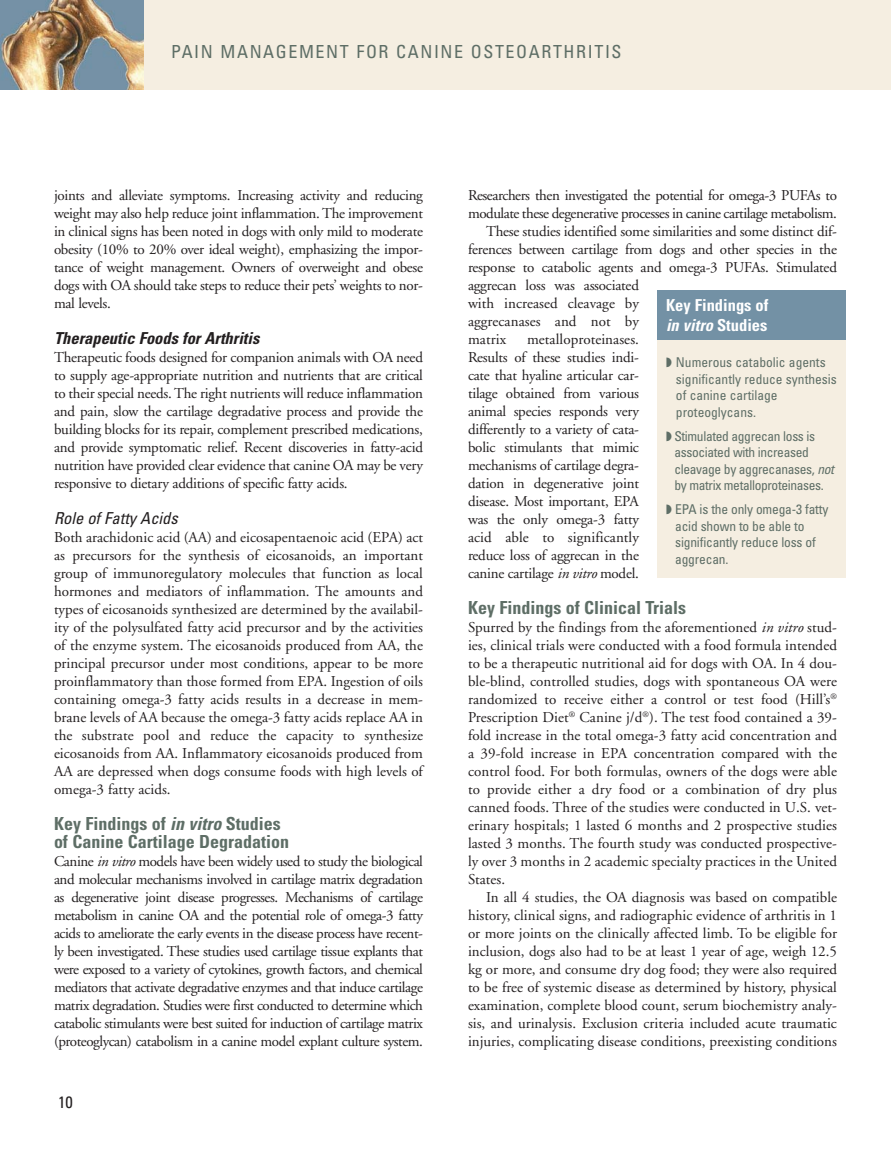
<style>
.page{position:relative;width:891px;height:1161px;background:#fff}
.page>*{position:absolute;margin:0;border:0;box-sizing:border-box;transform-origin:0 0}
.t1{font:700 condensed 18px/18px "Univers";color:#5e6e66}
.t2{font:condensed 18px "Univers";letter-spacing:.09em;color:#5e6e66}
.t3{font:italic 700 condensed 16.5px "Univers";color:#231f20}
.t4{font:700 condensed 16.5px/19.8px "Univers";color:#fff}
.t5{font:italic condensed 16.5px "Univers";color:#231f20}
.t6{font:condensed 16.5px "Univers";color:#231f20}
.t7{font:15px/18px "Adobe Garamond";letter-spacing:-.015em;color:#231f20;text-align:justify}
.t8{font:15px "Adobe Garamond";letter-spacing:.005em;color:#231f20}
.t9{font:condensed 13.5px/16.5px "Univers";letter-spacing:-.015em;color:#5e6e66}
.s1{font-style:italic}
</style>
<div class="page">
<div style="left:0;top:0;width:891px;height:90px;background:#f5eee1"></div>
<div style="left:657px;top:290px;width:189px;height:288px;background:#f5eee1"></div>
<div style="left:657px;top:290px;width:189px;height:50px;background:#7391a5"></div>
<img style="left:0;top:0;width:144px;height:90px">
<p class="t2" style="left:171px;top:45px;width:452px">PAIN MANAGEMENT FOR CANINE OSTEOARTHRITIS</p>
<p class="t7" style="left:54px;top:187px;width:371px">joints and alleviate symptoms. Increasing activity and reducing weight may also help reduce joint inflammation. The improvement in clinical signs has been noted in dogs with only mild to moderate obesity (10% to 20% over ideal weight), emphasizing the impor&shy;tance of weight management. Owners of overweight and obese dogs with OA should take steps to reduce their pets’ weights to nor&shy;mal levels.</p>
<p class="t3" style="left:54px;top:332px;width:210px">Therapeutic Foods forArthritis</p>
<p class="t7" style="left:54px;top:349px;width:371px">Therapeutic foods designed for companion animals with OA need to supply age-appropriate nutrition and nutrients that are critical to their special needs. The right nutrients will reduce inflammation and pain, slow the cartilage degradative process and provide the building blocks for its repair, complement prescribed medications, and provide symptomatic relief. Recent discoveries in fatty-acid nutrition have provided clear evidence that canine OA may be very responsive to dietary additions of specific fatty acids.</p>
<p class="t5" style="left:54px;top:512px;width:129px">Role of Fatty Acids</p>
<p class="t7" style="left:54px;top:529px;width:371px">Both arachidonic acid (AA) and eicosapentaenoic acid (EPA) act as precursors for the synthesis of eicosanoids, an important group of immunoregulatory molecules that function as local hormones and mediators of inflammation. The amounts and types of eicosanoids synthesized are determined by the availabil&shy;ity of the polysulfated fatty acid precursor and by the activities of the enzyme system. The eicosanoids produced from AA, the principal precursor under most conditions, appear to be more proinflammatory than those formed from EPA. Ingestion of oils containing omega-3 fatty acids results in a decrease in mem&shy;brane levels of AA because the omega-3 fatty acids replace AA in the substrate pool and reduce the capacity to synthesize eicosanoids from AA. Inflammatory eicosanoids produced from AA are depressed when dogs consume foods with high levels of omega-3 fatty acids.</p>
<p class="t1" style="left:54px;top:816px;width:237px">Key Findings of <span class="s1">in vitro</span>Studies of Canine Cartilage Degradation</p>
<p class="t7" style="left:54px;top:853px;width:371px">Canine <span class="s1">in vitro</span> models have been widely used to study the biological and molecular mechanisms involved in cartilage matrix degradation as degenerative joint disease progresses. Mechanisms of cartilage metabolism in canine OA and the potential role of omega-3 fatty acids to ameliorate the early events in the disease process have recent&shy;ly been investigated. These studies used cartilage tissue explants that were exposed to a variety of cytokines, growth factors, and chemical mediators that activate degradative enzymes and that induce cartilage matrix degradation. Studies were first conducted to determine which catabolic stimulants were best suited for induction of cartilage matrix (proteoglycan) catabolism in a canine model explant culture system.</p>
<p class="t6" style="left:58px;top:1096px;width:16px">10</p>
<p class="t7" style="left:468px;top:187px;width:370px">Researchers then investigated the potential for omega-3 PUFAs to</p>
<p class="t7" style="left:468px;top:205px;width:371px">modulate these degenerative processes in canine cartilage metabolism.</p>
<p class="t7" style="left:486px;top:223px;width:352px">These studies identified some similarities and some distinct dif-</p>
<p class="t7" style="left:468px;top:241px;width:370px">ferences between cartilage from dogs and other species in the</p>
<p class="t7" style="left:468px;top:259px;width:371px">response to catabolic agents and omega-3 PUFAs. Stimulated</p>
<p class="t7" style="left:468px;top:277px;width:173px">aggrecan loss was associated</p>
<p class="t8" style="left:468px;top:297px;width:172px">with increased cleavage by</p>
<p class="t8" style="left:468px;top:315px;width:173px">aggrecanases and not by</p>
<p class="t7" style="left:468px;top:331px;width:40px">matrix</p>
<p class="t4" style="left:666px;top:297px;width:104px">Key Findings of <span class="s1">in vitro</span>Studies</p>
<p class="t9" style="left:676px;top:356px;width:163px;text-indent:-10px">◗ Numerous catabolic agents significantly reduce synthesis of canine cartilage proteoglycans.</p>
<p class="t9" style="left:674px;top:429px;width:164px;text-indent:-8px">◗ Stimulated aggrecan loss is associated with increased cleavage by aggrecanases, <span class="s1">not </span>by matrix metalloproteinases.</p>
<p class="t9" style="left:675px;top:503px;width:155px;text-indent:-9px">◗ EPA is the only omega-3 fatty acid shown to be able to significantly reduce loss of aggrecan.</p>
<p class="t7" style="left:468px;top:331px;width:173px;text-indent:59px">metalloproteinases.<br>Results of these studies indi&shy;cate that hyaline articular car&shy;tilage obtained from various animal species responds very differently to a variety of cata&shy;bolic stimulants that mimic mechanisms of cartilage degra&shy;dation in degenerative joint disease. Most important, EPA was the only omega-3 fatty acid able to significantly reduce loss of aggrecan in the canine cartilage <span class="s1">in vitro</span> model.</p>
<p class="t1" style="left:468px;top:600px;width:220px">Key Findings of Clinical Trials</p>
<p class="t7" style="left:468px;top:619px;width:371px">Spurred by the findings from the aforementioned <span class="s1">in vitro</span> stud&shy;ies, clinical trials were conducted with a food formula intended to be a therapeutic nutritional aid for dogs with OA. In 4 dou&shy;ble-blind, controlled studies, dogs with spontaneous OA were randomized to receive either a control or test food (Hill’s<sup>® </sup>Prescription Diet<sup>®</sup> Canine j/d<sup>®</sup>). The test food contained a 39- fold increase in the total omega-3 fatty acid concentration and a 39-fold increase in EPA concentration compared with the control food. For both formulas, owners of the dogs were able to provide either a dry food or a combination of dry plus canned foods. Three of the studies were conducted in U.S. vet&shy;erinary hospitals; 1 lasted 6 months and 2 prospective studies lasted 3 months. The fourth study was conducted prospective&shy;ly over 3 months in 2 academic specialty practices in the United States.</p>
<p class="t7" style="left:468px;top:889px;width:371px;text-indent:18px">In all 4 studies, the OA diagnosis was based on compatible history, clinical signs, and radiographic evidence of arthritis in 1 or more joints on the clinically affected limb. To be eligible for inclusion, dogs also had to be at least 1 year of age, weigh 12.5 kg or more, and consume dry dog food; they were also required to be free of systemic disease as determined by history, physical examination, complete blood count, serum biochemistry analy&shy;sis, and urinalysis. Exclusion criteria included acute traumatic injuries, complicating disease conditions, preexisting conditions</p>
</div>
